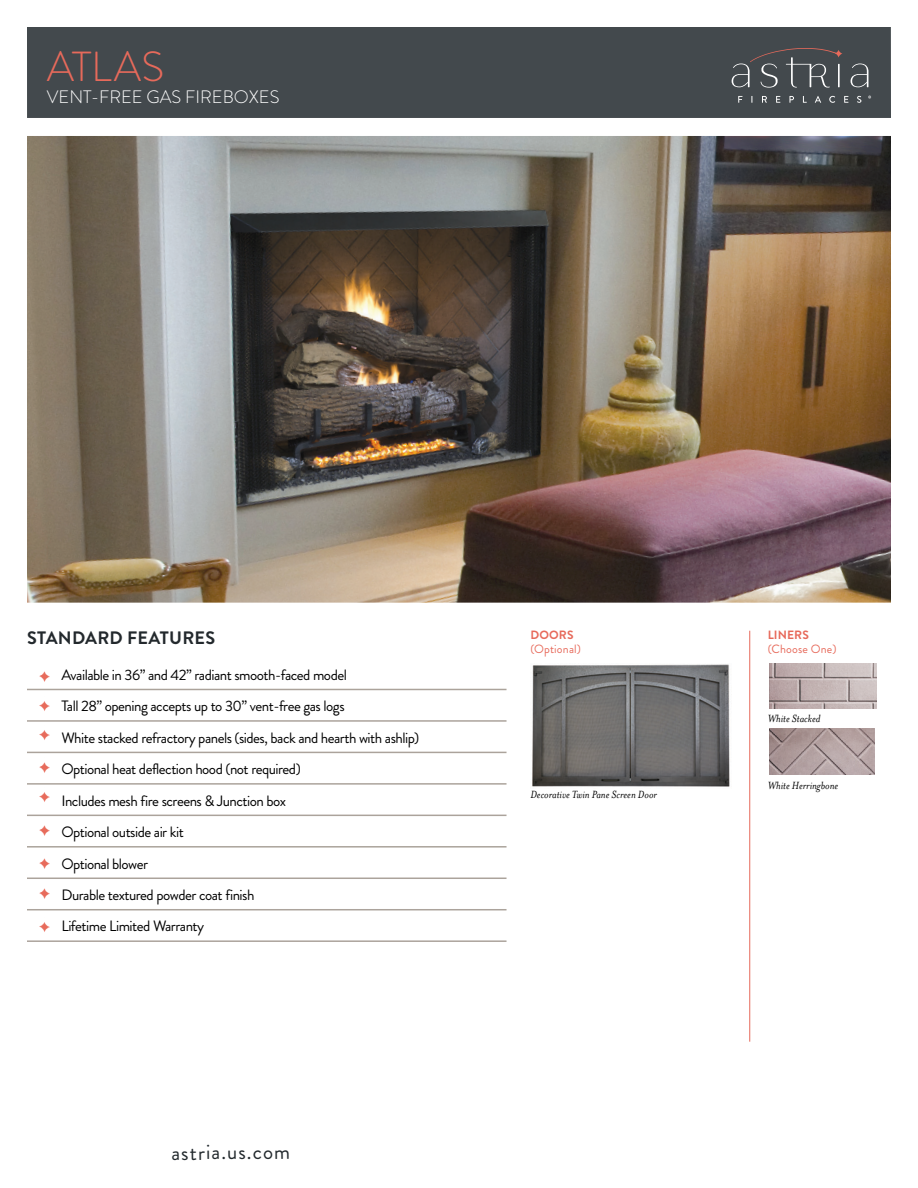
<style>
.page{position:relative;width:918px;height:1188px;background:#fff}
.page>*{position:absolute;margin:0;border:0;box-sizing:border-box;transform-origin:0 0}
.t1{font:300 42px "Brandon Grotesque";color:#e76a5b}
.Subhead{font:21px "Brandon Grotesque";color:#22292d}
.t2{font:300 18px "Brandon Grotesque";color:#fff}
.t3{font:700 18px "Brandon Grotesque";letter-spacing:.015em;color:#23292d}
.Body_copy_with_rules{font:15px "Brandon Grotesque";letter-spacing:-.035em;color:#000}
.Cover_body_copy{font:italic 12px "Mrs Eaves OT";color:#000}
.t4{font:12px "Brandon Grotesque";letter-spacing:.015em;color:#e76a5b}
.t5{font:700 12px "Brandon Grotesque";letter-spacing:.01em;color:#e76a5b}
</style>
<div class="page">
<div style="left:27px;top:27px;width:864px;height:91px;background:#43494d"></div>
<svg style="left:738px;top:96px;width:4px;height:7px"></svg>
<svg style="left:762px;top:96px;width:5px;height:7px"></svg>
<svg style="left:776px;top:96px;width:4px;height:7px"></svg>
<svg style="left:789px;top:96px;width:5px;height:7px"></svg>
<svg style="left:803px;top:96px;width:4px;height:7px"></svg>
<svg style="left:815px;top:96px;width:6px;height:7px"></svg>
<svg style="left:829px;top:96px;width:6px;height:7px"></svg>
<svg style="left:844px;top:96px;width:4px;height:7px"></svg>
<svg style="left:857px;top:96px;width:4px;height:7px"></svg>
<svg style="left:851px;top:64px;width:17px;height:23px"></svg>
<svg style="left:732px;top:48px;width:110px;height:40px"></svg>
<hr style="left:749px;top:631px;width:1px;height:411px;background:#e76a5b">
<hr style="left:27px;top:689px;width:480px;height:1px;background:#aba39b">
<hr style="left:27px;top:720px;width:480px;height:2px;background:#aba39b">
<hr style="left:27px;top:752px;width:480px;height:1px;background:#aba39b">
<hr style="left:27px;top:783px;width:480px;height:2px;background:#aba39b">
<hr style="left:27px;top:815px;width:480px;height:1px;background:#aba39b">
<hr style="left:27px;top:846px;width:480px;height:2px;background:#aba39b">
<hr style="left:27px;top:878px;width:480px;height:1px;background:#aba39b">
<hr style="left:27px;top:909px;width:480px;height:1px;background:#aba39b">
<hr style="left:27px;top:940px;width:480px;height:2px;background:#aba39b">
<img style="left:40px;top:701px;width:10px;height:10px">
<img style="left:40px;top:671px;width:10px;height:11px">
<img style="left:40px;top:730px;width:10px;height:10px">
<img style="left:40px;top:762px;width:10px;height:11px">
<img style="left:40px;top:858px;width:10px;height:11px">
<img style="left:40px;top:792px;width:10px;height:10px">
<img style="left:40px;top:888px;width:10px;height:11px">
<img style="left:40px;top:825px;width:10px;height:11px">
<img style="left:40px;top:922px;width:10px;height:10px">
<img style="left:27px;top:136px;width:864px;height:467px">
<img style="left:769px;top:729px;width:105px;height:46px">
<img style="left:769px;top:663px;width:108px;height:45px">
<img style="left:532px;top:664px;width:198px;height:123px">
<p class="t1" style="left:47px;top:37px;width:119px">ATLAS</p>
<p class="t2" style="left:47px;top:84px;width:234px">VENT-FREE GAS FIREBOXES</p>
<p class="t3" style="left:27px;top:625px;width:190px">STANDARD FEATURES</p>
<p class="Body_copy_with_rules" style="left:62px;top:664px;width:287px">Available in 36” and 42” radiant smooth-faced model</p>
<p class="Body_copy_with_rules" style="left:62px;top:696px;width:285px">Tall 28” opening accepts up to 30” vent-free gas logs</p>
<p class="Body_copy_with_rules" style="left:62px;top:727px;width:359px">White stacked refractory panels (sides, back and hearth with ashlip)</p>
<p class="Body_copy_with_rules" style="left:62px;top:759px;width:241px">Optional heat deflection hood (not required)</p>
<p class="Body_copy_with_rules" style="left:62px;top:790px;width:226px">Includes mesh fire screens &amp; Junction box</p>
<p class="Body_copy_with_rules" style="left:62px;top:822px;width:124px">Optional outside air kit</p>
<p class="Body_copy_with_rules" style="left:62px;top:853px;width:88px">Optional blower</p>
<p class="Body_copy_with_rules" style="left:62px;top:885px;width:194px">Durable textured powder coat finish</p>
<p class="Body_copy_with_rules" style="left:62px;top:916px;width:144px">Lifetime Limited Warranty</p>
<p class="Subhead" style="left:171px;top:1139px;width:120px;rotate:-1deg">astria.us.com</p>
<p class="t5" style="left:530px;top:627px;width:45px">DOORS</p>
<p class="t4" style="left:530px;top:640px;width:52px">(Optional)</p>
<p class="Cover_body_copy" style="left:530px;top:788px;width:128px">Decorative Twin Pane Screen Door</p>
<p class="t5" style="left:768px;top:627px;width:43px">LINERS</p>
<p class="t4" style="left:768px;top:640px;width:70px">(Choose One)</p>
<p class="Cover_body_copy" style="left:768px;top:712px;width:54px">White Stacked</p>
<p class="Cover_body_copy" style="left:768px;top:779px;width:72px">White Herringbone</p>
</div>
